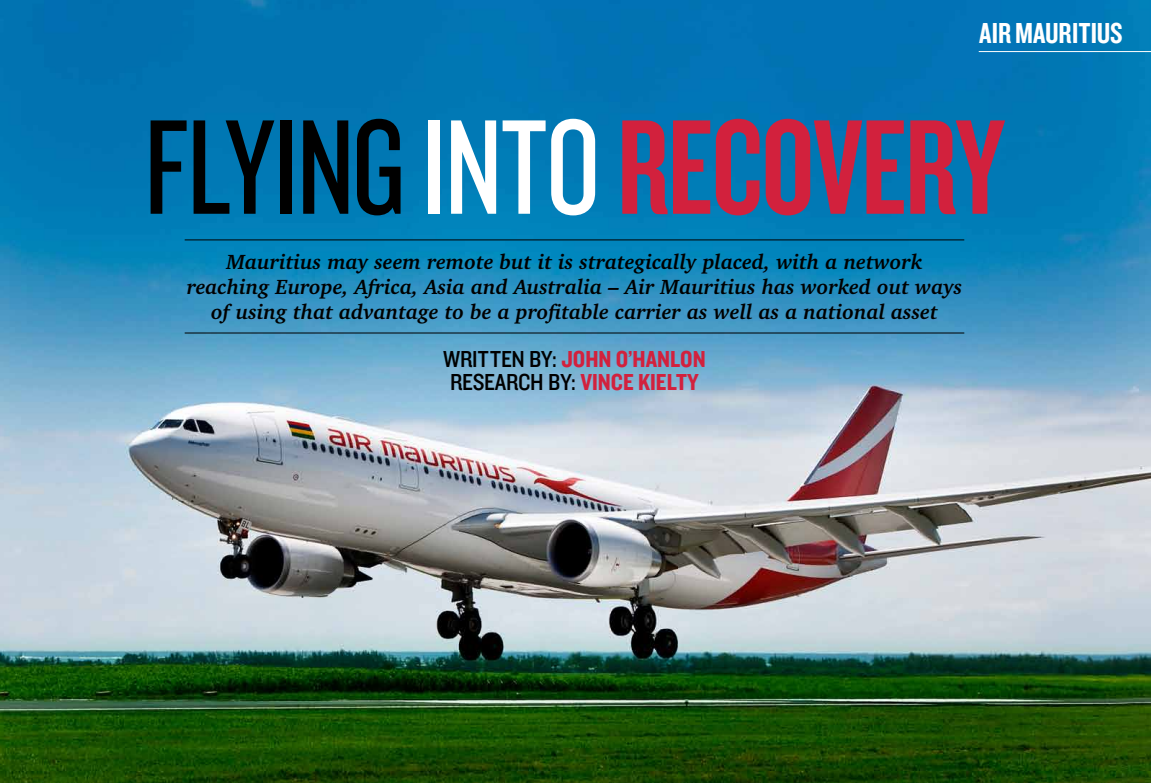
<style>
.page{position:relative;width:1151px;height:783px;background:#fff}
.page>*{position:absolute;margin:0;border:0;box-sizing:border-box;transform-origin:0 0}
.t1{font:140px "Knockout HTF48 Featherweight";letter-spacing:-.01em;color:#d2213d}
.t2{font:30px "Knockout HTF49 Liteweight";color:#fff}
.t3{font:24px "Knockout HTF50 Welterweight";color:#d2213d}
.t4{font:24px "Knockout HTF30 Junior Welterwt";letter-spacing:-.01em;color:#000}
.t5{font:italic 700 21px/25px "Charter IT Cby BT";color:#000;text-align:center}
.s1{font-family:"Knockout HTF28 Junior Featherwt";color:#000}
.s2{font-family:"Knockout HTF28 Junior Featherwt";color:#fff}
.s3{font-family:"Knockout HTF30 Junior Welterwt";color:#000}
.s4{font-family:"Knockout HTF50 Welterweight";color:#d2213d}
</style>
<div class="page">
<img style="left:0;top:0;width:1151px;height:782px">
<hr style="left:185px;top:239px;width:779px;height:1px;background:#000">
<hr style="left:185px;top:332px;width:779px;height:1px;background:#000">
<hr style="left:979px;top:51px;width:172px;height:1px;background:#fff">
<h2 class="t2" style="left:979px;top:17px;width:145px">AIR MAURITIUS</h2>
<h1 class="t1" style="left:144px;top:97px;width:862px"><span class="s1">FLYING</span> <span class="s2">INTO</span>RECOVERY</h1>
<p class="t5" style="left:187px;top:248px;width:777px">Mauritius may seem remote but it is strategically placed, with a network reaching Europe, Africa, Asia and Australia – Air Mauritius has worked out ways of using that advantage to be a profitable carrier as well as a national asset</p>
<p class="t3" style="left:443px;top:347px;width:264px"><span class="s3">WRITTEN BY:</span> JOHN O’HANLON</p>
<p class="t4" style="left:450px;top:369px;width:250px">RESEARCH BY: <span class="s4">VINCE KIELTY</span></p>
</div>
